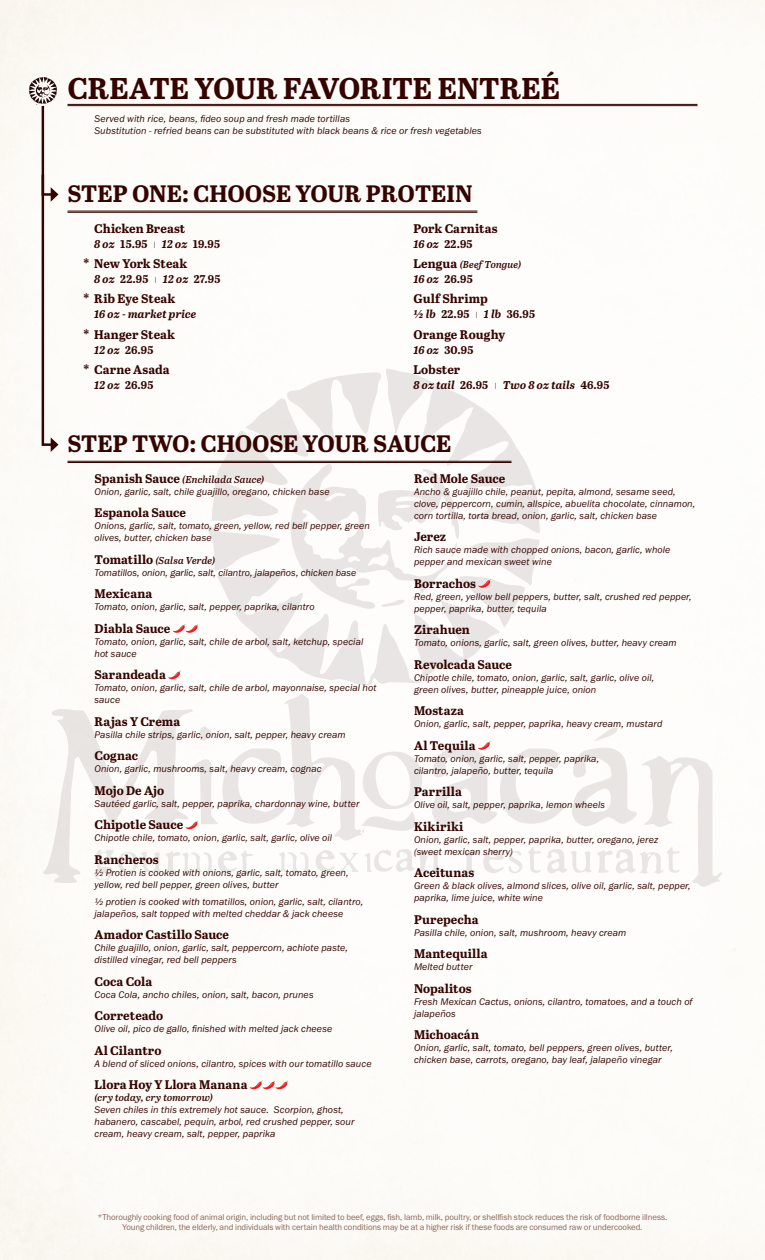
<style>
.page{position:relative;width:765px;height:1260px;background:#fff}
.page>*{position:absolute;margin:0;border:0;box-sizing:border-box;transform-origin:0 0}
.t1{font:700 30px "Abril Text";color:#350400}
.t2{font:700 23.75px "Abril Text";letter-spacing:-.005em;color:#350400}
.t3{font:700 12.5px "Abril Text";letter-spacing:.005em;color:#350400}
.t4{font:700 11.25px "Abril Text";letter-spacing:.01em;color:#350400}
.t5{font:italic 700 11.25px "Abril Text";letter-spacing:.005em;color:#350400}
.t6{font:10px/12px "Franklin Gothic URW Boo Ita";letter-spacing:.01em;color:#350400}
.t7{font:italic 600 10px "Abril Text";letter-spacing:.01em;color:#350400}
.t8{font:8.75px/10.5px "Franklin Gothic URW Boo";letter-spacing:-.01em;color:#8a675b;text-align:center}
.s1{font-style:italic}
.s2{font-family:"Proxima Nova T";font-weight:100}
.s3{font-weight:700;font-style:normal;font-size:12.5px}
.s4{font-style:normal}
.s5{font-family:"Proxima Nova T";font-weight:100;font-style:normal}
</style>
<div class="page">
<hr style="left:68px;top:104px;width:630px;height:1px;background:#350400">
<hr style="left:68px;top:105px;width:630px;height:1px;background:#350400">
<svg style="left:173px;top:624px;width:25px;height:9px"></svg>
<svg style="left:168px;top:670px;width:13px;height:9px"></svg>
<svg style="left:250px;top:1080px;width:38px;height:9px"></svg>
<svg style="left:208px;top:369px;width:333px;height:317px"></svg>
<svg style="left:43px;top:694px;width:679px;height:193px"></svg>
<hr style="left:68px;top:461px;width:444px;height:1px;background:#350400">
<hr style="left:68px;top:462px;width:444px;height:1px;background:#350400">
<svg style="left:29px;top:77px;width:29px;height:375px"></svg>
<hr style="left:68px;top:211px;width:409px;height:1px;background:#350400">
<hr style="left:68px;top:212px;width:409px;height:1px;background:#350400">
<h1 class="t1" style="left:68px;top:66px;width:494px">CREATE YOUR FAVORITE ENTREÉ</h1>
<p class="t6" style="left:94px;top:112px;width:389px">Served with rice, beans, fideo soup and fresh made tortillas<br>Substitution - refried beans can be substituted with black beans &amp; rice or fresh vegetables</p>
<h2 class="t2" style="left:68px;top:176px;width:407px">STEP ONE: CHOOSE YOUR PROTEIN</h2>
<p class="t3" style="left:94px;top:219px;width:93px">Chicken Breast</p>
<p class="t4" style="left:94px;top:235px;width:127px"><span class="s1">8 oz</span> 15.95 <span class="s2">I</span> <span class="s1">12 oz</span> 19.95</p>
<p class="t3" style="left:83px;top:254px;width:106px">* New York Steak</p>
<p class="t4" style="left:94px;top:271px;width:128px"><span class="s1">8 oz</span> 22.95 <span class="s2">I</span> <span class="s1">12 oz</span> 27.95</p>
<p class="t3" style="left:83px;top:290px;width:94px">* Rib Eye Steak</p>
<p class="t5" style="left:94px;top:306px;width:104px">16 oz - market price</p>
<p class="t3" style="left:83px;top:325px;width:94px">* Hanger Steak</p>
<p class="t4" style="left:94px;top:342px;width:61px"><span class="s1">12 oz</span> 26.95</p>
<p class="t3" style="left:83px;top:361px;width:88px">* Carne Asada</p>
<p class="t4" style="left:94px;top:377px;width:61px"><span class="s1">12 oz</span> 26.95</p>
<p class="t3" style="left:413px;top:219px;width:86px">Pork Carnitas</p>
<p class="t4" style="left:413px;top:235px;width:61px"><span class="s1">16 oz</span> 22.95</p>
<p class="t7" style="left:413px;top:257px;width:109px"><span class="s3">Lengua</span> (Beef Tongue)</p>
<p class="t4" style="left:413px;top:271px;width:61px"><span class="s1">16 oz</span> 26.95</p>
<p class="t3" style="left:413px;top:290px;width:76px">Gulf Shrimp</p>
<p class="t4" style="left:413px;top:306px;width:123px"><span class="s1">½ lb</span> 22.95 <span class="s2">I</span> <span class="s1">1 lb</span> 36.95</p>
<p class="t3" style="left:413px;top:325px;width:93px">Orange Roughy</p>
<p class="t4" style="left:413px;top:342px;width:61px"><span class="s1">16 oz</span> 30.95</p>
<p class="t3" style="left:413px;top:361px;width:48px">Lobster</p>
<p class="t5" style="left:413px;top:377px;width:197px">8 oz tail <span class="s4">26.95</span> <span class="s5">I</span> Two 8 oz tails <span class="s4">46.95</span></p>
<h2 class="t2" style="left:68px;top:426px;width:386px">STEP TWO: CHOOSE YOUR SAUCE</h2>
<p class="t7" style="left:94px;top:472px;width:171px"><span class="s3">Spanish Sauce</span> (Enchilada Sauce)</p>
<p class="t6" style="left:95px;top:485px;width:237px">Onion, garlic, salt, chile guajillo, oregano, chicken base</p>
<p class="t3" style="left:94px;top:504px;width:93px">Espanola Sauce</p>
<p class="t6" style="left:94px;top:520px;width:277px">Onions, garlic, salt, tomato, green, yellow, red bell pepper, green olives, butter, chicken base</p>
<p class="t7" style="left:94px;top:553px;width:122px"><span class="s3">Tomatillo</span> (Salsa Verde)</p>
<p class="t6" style="left:94px;top:566px;width:263px">Tomatillos, onion, garlic, salt, cilantro, jalapeños, chicken base</p>
<p class="t3" style="left:94px;top:585px;width:59px">Mexicana</p>
<p class="t6" style="left:94px;top:601px;width:222px">Tomato, onion, garlic, salt, pepper, paprika, cilantro</p>
<p class="t3" style="left:94px;top:619px;width:78px">Diabla Sauce</p>
<p class="t6" style="left:94px;top:635px;width:270px">Tomato, onion, garlic, salt, chile de arbol, salt, ketchup, special hot sauce</p>
<p class="t3" style="left:94px;top:666px;width:73px">Sarandeada</p>
<p class="t6" style="left:94px;top:682px;width:284px">Tomato, onion, garlic, salt, chile de arbol, mayonnaise, special hot sauce</p>
<p class="t3" style="left:94px;top:712px;width:87px">Rajas Y Crema</p>
<p class="t6" style="left:94px;top:728px;width:253px">Pasilla chile strips, garlic, onion, salt, pepper, heavy cream</p>
<p class="t3" style="left:94px;top:747px;width:45px">Cognac</p>
<p class="t6" style="left:94px;top:763px;width:229px">Onion, garlic, mushrooms, salt, heavy cream, cognac</p>
<p class="t3" style="left:94px;top:781px;width:71px">Mojo De Ajo</p>
<p class="t6" style="left:94px;top:797px;width:266px">Sautéed garlic, salt, pepper, paprika, chardonnay wine, butter</p>
<p class="t3" style="left:94px;top:816px;width:90px">Chipotle Sauce</p>
<p class="t6" style="left:94px;top:832px;width:239px">Chipotle chile, tomato, onion, garlic, salt, garlic, olive oil</p>
<p class="t3" style="left:94px;top:850px;width:66px">Rancheros</p>
<p class="t6" style="left:94px;top:866px;width:256px">½ Protien is cooked with onions, garlic, salt, tomato, green, yellow, red bell pepper, green olives, butter</p>
<p class="t6" style="left:94px;top:895px;width:270px">½ protien is cooked with tomatillos, onion, garlic, salt, cilantro, jalapeños, salt topped with melted cheddar &amp; jack cheese</p>
<p class="t3" style="left:94px;top:926px;width:136px">Amador Castillo Sauce</p>
<p class="t6" style="left:94px;top:942px;width:255px">Chile guajillo, onion, garlic, salt, peppercorn, achiote paste, distilled vinegar, red bell peppers</p>
<p class="t3" style="left:94px;top:972px;width:59px">Coca Cola</p>
<p class="t6" style="left:94px;top:988px;width:221px">Coca Cola, ancho chiles, onion, salt, bacon, prunes</p>
<p class="t3" style="left:94px;top:1007px;width:70px">Correteado</p>
<p class="t6" style="left:94px;top:1023px;width:239px">Olive oil, pico de gallo, finished with melted jack cheese</p>
<p class="t3" style="left:94px;top:1041px;width:68px">Al Cilantro</p>
<p class="t6" style="left:94px;top:1057px;width:279px">A blend of sliced onions, cilantro, spices with our tomatillo sauce</p>
<p class="t3" style="left:94px;top:1076px;width:155px">Llora Hoy Y Llora Manana</p>
<p class="t7" style="left:94px;top:1090px;width:120px">(cry today, cry tomorrow)</p>
<p class="t6" style="left:94px;top:1104px;width:261px">Seven chiles in this extremely hot sauce. Scorpion, ghost, habanero, cascabel, pequin, arbol, red crushed pepper, sour cream, heavy cream, salt, pepper, paprika</p>
<p class="t3" style="left:414px;top:469px;width:93px">Red Mole Sauce</p>
<p class="t6" style="left:414px;top:485px;width:283px">Ancho &amp; guajillo chile, peanut, pepita, almond, sesame seed, clove, peppercorn, cumin, allspice, abuelita chocolate, cinnamon, corn tortilla, torta bread, onion, garlic, salt, chicken base</p>
<p class="t3" style="left:414px;top:528px;width:34px">Jerez</p>
<p class="t6" style="left:414px;top:544px;width:258px">Rich sauce made with chopped onions, bacon, garlic, whole pepper and mexican sweet wine</p>
<p class="t3" style="left:414px;top:574px;width:64px">Borrachos</p>
<p class="t6" style="left:414px;top:590px;width:279px">Red, green, yellow bell peppers, butter, salt, crushed red pepper, pepper, paprika, butter, tequila</p>
<p class="t3" style="left:414px;top:621px;width:58px">Zirahuen</p>
<p class="t6" style="left:414px;top:637px;width:264px">Tomato, onions, garlic, salt, green olives, butter, heavy cream</p>
<p class="t3" style="left:414px;top:655px;width:100px">Revolcada Sauce</p>
<p class="t6" style="left:414px;top:671px;width:242px">Chipotle chile, tomato, onion, garlic, salt, garlic, olive oil, green olives, butter, pineapple juice, onion</p>
<p class="t3" style="left:414px;top:702px;width:51px">Mostaza</p>
<p class="t6" style="left:414px;top:718px;width:250px">Onion, garlic, salt, pepper, paprika, heavy cream, mustard</p>
<p class="t3" style="left:414px;top:736px;width:63px">Al Tequila</p>
<p class="t6" style="left:414px;top:752px;width:187px">Tomato, onion, garlic, salt, pepper, paprika, cilantro, jalapeño, butter, tequila</p>
<p class="t3" style="left:414px;top:783px;width:49px">Parrilla</p>
<p class="t6" style="left:414px;top:799px;width:193px">Olive oil, salt, pepper, paprika, lemon wheels</p>
<p class="t3" style="left:414px;top:817px;width:51px">Kikiriki</p>
<p class="t6" style="left:414px;top:833px;width:246px">Onion, garlic, salt, pepper, paprika, butter, oregano, jerez (sweet mexican sherry)</p>
<p class="t3" style="left:414px;top:864px;width:62px">Aceitunas</p>
<p class="t6" style="left:414px;top:880px;width:278px">Green &amp; black olives, almond slices, olive oil, garlic, salt, pepper, paprika, lime juice, white wine</p>
<p class="t3" style="left:414px;top:910px;width:66px">Purepecha</p>
<p class="t6" style="left:414px;top:926px;width:214px">Pasilla chile, onion, salt, mushroom, heavy cream</p>
<p class="t3" style="left:414px;top:945px;width:75px">Mantequilla</p>
<p class="t6" style="left:414px;top:961px;width:60px">Melted butter</p>
<p class="t3" style="left:414px;top:979px;width:59px">Nopalitos</p>
<p class="t6" style="left:414px;top:995px;width:280px">Fresh Mexican Cactus, onions, cilantro, tomatoes, and a touch of jalapeños</p>
<p class="t3" style="left:414px;top:1026px;width:67px">Michoacán</p>
<p class="t6" style="left:414px;top:1042px;width:260px">Onion, garlic, salt, tomato, bell peppers, green olives, butter, chicken base, carrots, oregano, bay leaf, jalapeño vinegar</p>
<p class="t8" style="left:98px;top:1212px;width:571px">*Thoroughly cooking food of animal origin, including but not limited to beef, eggs, fish, lamb, milk, poultry, or shellfish stock reduces the risk of foodborne illness.<br>Young children, the elderly, and individuals with certain health conditions may be at a higher risk if these foods are consumed raw or undercooked.</p>
</div>
